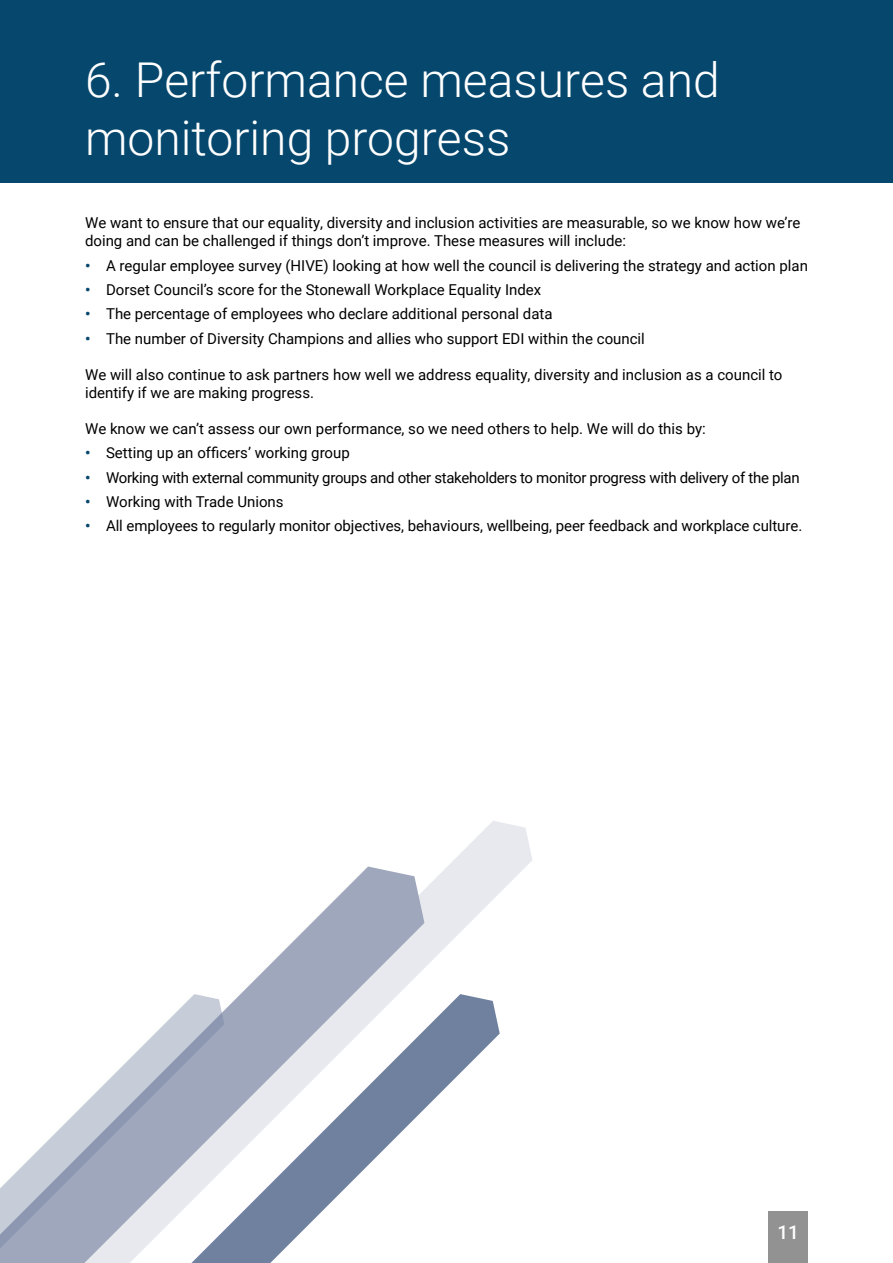
<style>
.page{position:relative;width:893px;height:1263px;background:#fff}
.page>*{position:absolute;margin:0;border:0;box-sizing:border-box;transform-origin:0 0}
.t1{font:300 48px/57.6px "Roboto";color:#fff}
.t2{font:500 18.9px "Roboto";color:#fff}
.t3{font:15px/18px "Roboto";color:#000}
.t4{font:15px "Roboto";letter-spacing:-.02em;color:#000}
.s1{font-weight:700;color:#06476d}
</style>
<div class="page">
<div style="left:768px;top:1212px;width:40px;height:51px;background:#929292"></div>
<div style="left:0;top:0;width:893px;height:183px;background:#06476d"></div>
<svg style="left:424px;top:821px;width:108px;height:288px"></svg>
<svg style="left:224px;top:866px;width:200px;height:397px"></svg>
<svg style="left:0;top:994px;width:224px;height:269px"></svg>
<h1 class="t1" style="left:85px;top:49px;width:636px">6. Performance measures and monitoring progress</h1>
<p class="t3" style="left:85px;top:213px;width:717px">We want to ensure that our equality, diversity and inclusion activities are measurable, so we know how we’re doing and can be challenged if things don’t improve. These measures will include:</p>
<p class="t3" style="left:85px;top:256px;width:724px"><span class="s1">•</span> A regular employee survey (HIVE) looking at how well the council is delivering the strategy and action plan</p>
<p class="t3" style="left:85px;top:280px;width:458px"><span class="s1">•</span> Dorset Council’s score for the Stonewall Workplace Equality Index</p>
<p class="t3" style="left:85px;top:305px;width:469px"><span class="s1">•</span> The percentage of employees who declare additional personal data</p>
<p class="t3" style="left:85px;top:329px;width:561px"><span class="s1">•</span> The number of Diversity Champions and allies who support EDI within the council</p>
<p class="t3" style="left:85px;top:365px;width:699px">We will also continue to ask partners how well we address equality, diversity and inclusion as a council to identify if we are making progress.</p>
<p class="t3" style="left:85px;top:419px;width:622px">We know we can’t assess our own performance, so we need others to help. We will do this by:</p>
<p class="t3" style="left:85px;top:443px;width:266px"><span class="s1">•</span> Setting up an officers’ working group</p>
<p class="t4" style="left:85px;top:467px;width:716px"><span class="s1">•</span> Working with external community groups and other stakeholders to monitor progress with delivery of the plan</p>
<p class="t3" style="left:85px;top:492px;width:200px"><span class="s1">•</span> Working with Trade Unions</p>
<p class="t3" style="left:85px;top:516px;width:719px"><span class="s1">•</span> All employees to regularly monitor objectives, behaviours, wellbeing, peer feedback and workplace culture.</p>
<p class="t2" style="left:777px;top:1219px;width:23px">11</p>
</div>
